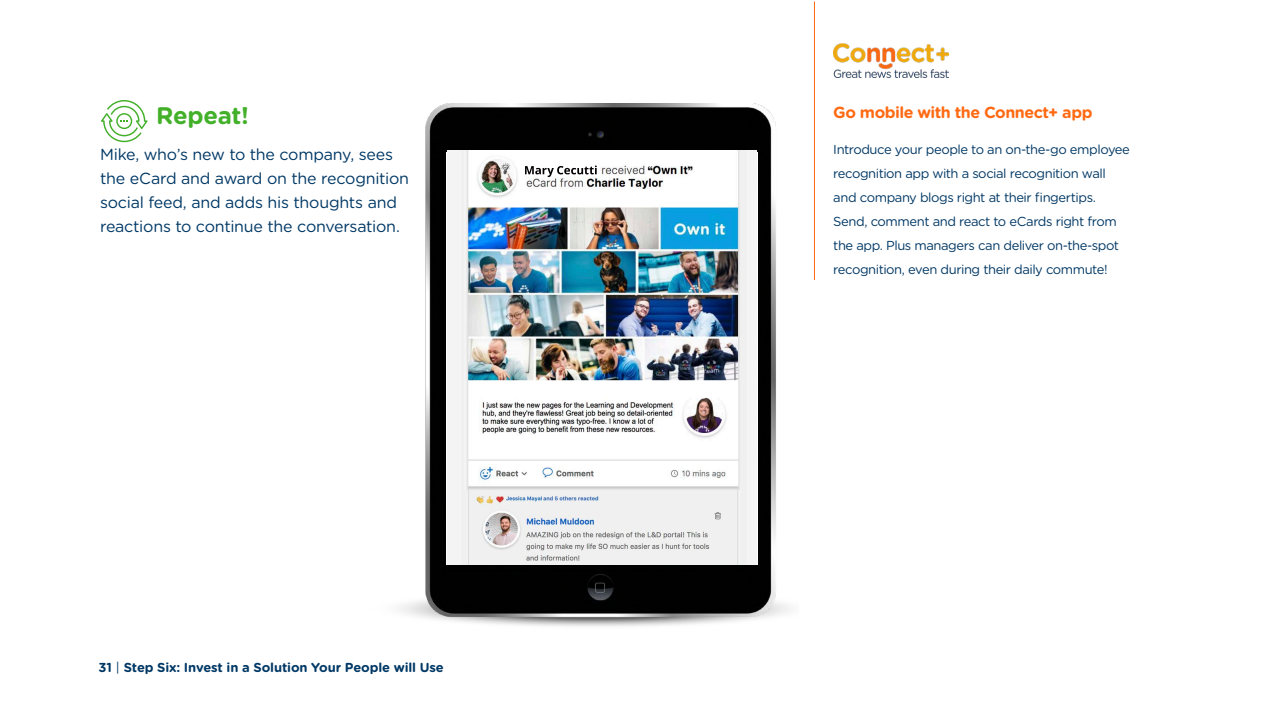
<style>
.page{position:relative;width:1280px;height:720px;background:#fff}
.page>*{position:absolute;margin:0;border:0;box-sizing:border-box;transform-origin:0 0}
.t1{font:700 24px "Gotham Rounded";letter-spacing:-.015em;color:#43b02a}
.t2{font:16px/24px "Gotham Rounded";letter-spacing:-.015em;color:#003865}
.t3{font:700 16px "Gotham Rounded";letter-spacing:-.03em;color:#ff6a13}
.t4{font:13px/24px "Gotham Rounded";letter-spacing:-.035em;color:#003865}
.t5{font:700 13px "Gotham Rounded";letter-spacing:-.01em;color:#003865}
.s1{font-weight:400}
</style>
<div class="page">
<hr style="left:814px;top:1px;width:1px;height:279px;background:#ff6a13">
<img style="left:834px;top:44px;width:114px;height:34px">
<svg style="left:101px;top:100px;width:47px;height:42px"></svg>
<img style="left:400px;top:103px;width:390px;height:524px">
<div style="left:447px;top:151px;width:309px;height:414px;background:#f4f4f4"></div>
<img style="left:466px;top:151px;width:274px;height:414px">
<div style="left:522px;top:165px;width:78px;height:11px;background:#fff"></div>
<svg style="left:525px;top:166px;width:72px;height:11px"></svg>
<h1 class="t1" style="left:156px;top:98px;width:94px">Repeat!</h1>
<p class="t2" style="left:100px;top:142px;width:310px">Mike, who’s new to the company, sees the eCard and award on the recognition social feed, and adds his thoughts and reactions to continue the conversation.</p>
<p class="t5" style="left:98px;top:658px;width:347px">31 <span class="s1">|</span> Step Six: Invest in a Solution Your People will Use</p>
<p class="t3" style="left:833px;top:101px;width:261px">Go mobile with the Connect+ app</p>
<p class="t4" style="left:833px;top:137px;width:298px">Introduce your people to an on-the-go employee recognition app with a social recognition wall and company blogs right at their fingertips.<br>Send, comment and react to eCards right from the app. Plus managers can deliver on-the-spot recognition, even during their daily commute!</p>
</div>
